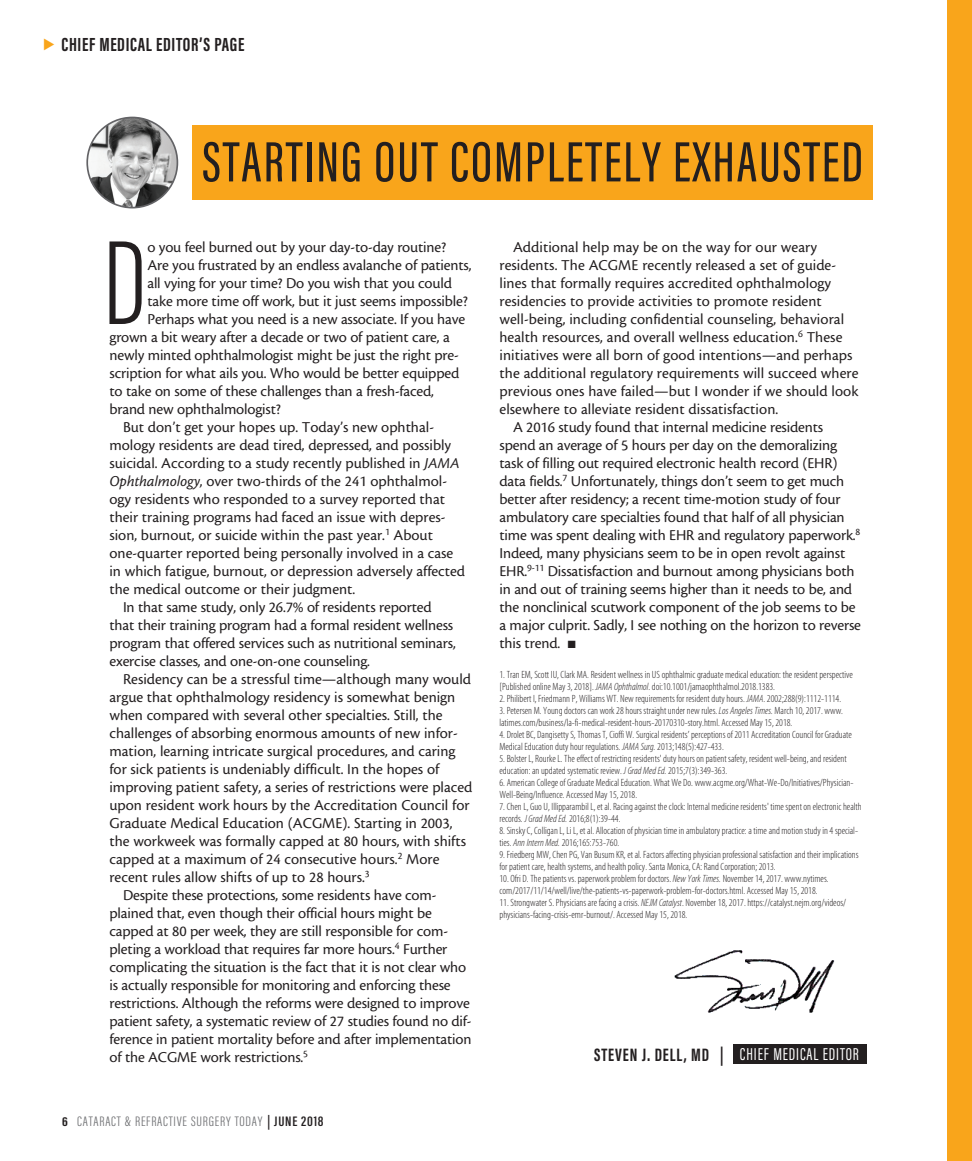
<style>
.page{position:relative;width:972px;height:1161px;background:#fff}
.page>*{position:absolute;margin:0;border:0;box-sizing:border-box;transform-origin:0 0}
.body_first{font:300 123.6px "Acumin Pro Extra Cond";color:#231f20}
.headline{font:500 58.5px "Acumin Pro Extra Cond";letter-spacing:.035em;color:#231f20}
.t1{font:700 19.5px "Acumin Pro Extra Cond";letter-spacing:.035em;color:#231f20}
.lead-in_highlighted{font:700 18.45px "Acumin Pro Extra Cond";letter-spacing:.05em;color:#231f20}
.lead-in_highlighted-2{font:17.7px "Acumin Pro Extra Cond";letter-spacing:.05em;color:#fff}
.body{font:15.75px/18px "Cronos MM 408 10";color:#231f20}
.body_first-2{font:15.75px "Cronos MM 408 10";letter-spacing:-.01em;color:#231f20}
.t2{font:300 14.1px "Acumin Pro Extra Cond";letter-spacing:.05em;color:#6c6d70;scale:1.11 1}
.footnote{font:10.5px/12px "Myriad MM 215 300";color:#231f20}
.s1{font-family:"Cronos MM It 408 10"}
.s2{font-weight:700;font-size:13.35px;color:#231f20}
.s3{font-weight:600;color:#231f20}
.s4{font-family:"Myriad MM It 215 300"}
</style>
<div class="page">
<div style="left:734px;top:1045px;width:133px;height:19px;background:#231f20"></div>
<div style="left:192px;top:125px;width:681px;height:75px;background:#f9a51b"></div>
<div style="left:948px;top:0;width:24px;height:1161px;background:#f9a51b"></div>
<img style="left:87px;top:117px;width:90px;height:91px;border-radius:45px">
<div style="left:86px;top:117px;width:92px;height:91px;border:2px solid #636366;border-radius:50%"></div>
<img style="left:674px;top:950px;width:161px;height:63px">
<p class="t1" style="left:62px;top:32px;width:184px">CHIEF MEDICAL EDITOR’S PAGE</p>
<p class="headline" style="left:202px;top:126px;width:662px">STARTING OUT COMPLETELY EXHAUSTED</p>
<p class="body_first" style="left:103px;top:209px;width:45px">D</p>
<p class="body_first-2" style="left:147px;top:239px;width:300px">o you feel burned out by your day-to-day routine?</p>
<p class="body_first-2" style="left:147px;top:257px;width:326px">Are you frustrated by an endless avalanche of patients,</p>
<p class="body_first-2" style="left:147px;top:275px;width:306px">all vying for your time? Do you wish that you could</p>
<p class="body_first-2" style="left:147px;top:293px;width:322px">take more time off work, but it just seems impossible?</p>
<p class="body_first-2" style="left:147px;top:311px;width:319px">Perhaps what you need is a new associate. If you have</p>
<p class="body_first-2" style="left:110px;top:329px;width:342px">grown a bit weary after a decade or two of patient care, a</p>
<p class="body_first-2" style="left:110px;top:347px;width:351px">newly minted ophthalmologist might be just the right pre-</p>
<p class="body_first-2" style="left:110px;top:365px;width:351px">scription for what ails you. Who would be better equipped</p>
<p class="body_first-2" style="left:110px;top:383px;width:326px">to take on some of these challenges than a fresh-faced,</p>
<p class="body_first-2" style="left:110px;top:401px;width:173px">brand new ophthalmologist?</p>
<p class="body" style="left:110px;top:418px;width:357px;text-indent:14px">But don’t get your hopes up. Today’s new ophthal&shy;mology residents are dead tired, depressed, and possibly suicidal. According to a study recently published in <span class="s1">JAMA Ophthalmology</span>, over two-thirds of the 241 ophthalmol&shy;ogy residents who responded to a survey reported that their training programs had faced an issue with depres&shy;sion, burnout, or suicide within the past year.<sup>1</sup> About one-quarter reported being personally involved in a case in which fatigue, burnout, or depression adversely affected the medical outcome or their judgment.</p>
<p class="body" style="left:110px;top:598px;width:348px;text-indent:14px">In that same study, only 26.7% of residents reported that their training program had a formal resident wellness program that offered services such as nutritional seminars, exercise classes, and one-on-one counseling.</p>
<p class="body" style="left:110px;top:670px;width:364px;text-indent:14px">Residency can be a stressful time—although many would argue that ophthalmology residency is somewhat benign when compared with several other specialties. Still, the challenges of absorbing enormous amounts of new infor&shy;mation, learning intricate surgical procedures, and caring for sick patients is undeniably difficult. In the hopes of improving patient safety, a series of restrictions were placed upon resident work hours by the Accreditation Council for Graduate Medical Education (ACGME). Starting in 2003, the workweek was formally capped at 80 hours, with shifts capped at a maximum of 24 consecutive hours.<sup>2</sup> More recent rules allow shifts of up to 28 hours.<sup>3</sup></p>
<p class="body" style="left:110px;top:886px;width:364px;text-indent:14px">Despite these protections, some residents have com&shy;plained that, even though their official hours might be capped at 80 per week, they are still responsible for com&shy;pleting a workload that requires far more hours.<sup>4</sup> Further complicating the situation is the fact that it is not clear who is actually responsible for monitoring and enforcing these restrictions. Although the reforms were designed to improve patient safety, a systematic review of 27 studies found no dif&shy;ference in patient mortality before and after implementation of the ACGME work restrictions.<sup>5</sup></p>
<p class="t2" style="left:62px;top:1113px;width:237px"><span class="s2">6</span> CATARACT &amp; REFRACTIVE SURGERY TODAY <span class="s3">| JUNE 2018</span></p>
<p class="body" style="left:500px;top:238px;width:361px;text-indent:14px">Additional help may be on the way for our weary residents. The ACGME recently released a set of guide&shy;lines that formally requires accredited ophthalmology residencies to provide activities to promote resident well-being, including confidential counseling, behavioral health resources, and overall wellness education.<sup>6</sup> These initiatives were all born of good intentions—and perhaps the additional regulatory requirements will succeed where previous ones have failed—but I wonder if we should look elsewhere to alleviate resident dissatisfaction.</p>
<p class="body" style="left:500px;top:418px;width:363px;text-indent:14px">A 2016 study found that internal medicine residents spend an average of 5 hours per day on the demoralizing task of filling out required electronic health record (EHR) data fields.<sup>7</sup> Unfortunately, things don’t seem to get much better after residency; a recent time-motion study of four ambulatory care specialties found that half of all physician time was spent dealing with EHR and regulatory paperwork.<sup>8<br></sup>Indeed, many physicians seem to be in open revolt against EHR.<sup>9-11</sup> Dissatisfaction and burnout among physicians both in and out of training seems higher than it needs to be, and the nonclinical scutwork component of the job seems to be a major culprit. Sadly, I see nothing on the horizon to reverse this trend. ■</p>
<p class="footnote" style="left:500px;top:669px;width:355px">1. Tran EM, Scott IU, Clark MA. Resident wellness in US ophthalmic graduate medical education: the resident perspective [Published online May 3, 2018]. <span class="s4">JAMA Ophthalmol</span>. doi:10.1001/jamaophthalmol.2018.1383.</p>
<p class="footnote" style="left:500px;top:693px;width:343px">2. Philibert I, Friedmann P, Williams WT. New requirements for resident duty hours. <span class="s4">JAMA</span>. 2002;288(9):1112-1114.</p>
<p class="footnote" style="left:500px;top:705px;width:345px">3. Petersen M. Young doctors can work 28 hours straight under new rules. <span class="s4">Los Angeles Times.</span> March 10, 2017. www. latimes.com/business/la-fi-medical-resident-hours-20170310-story.html. Accessed May 15, 2018.</p>
<p class="footnote" style="left:500px;top:729px;width:354px">4. Drolet BC, Dangisetty S, Thomas T, Cioffi W. Surgical residents’ perceptions of 2011 Accreditation Council for Graduate<br>Medical Education duty hour regulations. <span class="s4">JAMA Surg.</span> 2013;148(5):427-433.</p>
<p class="footnote" style="left:500px;top:753px;width:349px">5. Bolster L, Rourke L. The effect of restricting residents' duty hours on patient safety, resident well-being, and resident education: an updated systematic review. <span class="s4">J Grad Med Ed.</span> 2015;7(3):349-363.</p>
<p class="footnote" style="left:500px;top:777px;width:356px">6. American College of Graduate Medical Education. What We Do. www.acgme.org/What-We-Do/Initiatives/Physician-<br>Well-Being/Influence. Accessed May 15, 2018.</p>
<p class="footnote" style="left:500px;top:801px;width:364px">7. Chen L, Guo U, Illipparambil L, et al. Racing against the clock: Internal medicine residents' time spent on electronic health records. <span class="s4">J Grad Med Ed.</span> 2016;8(1):39-44.</p>
<p class="footnote" style="left:500px;top:825px;width:360px">8. Sinsky C, Colligan L, Li L, et al. Allocation of physician time in ambulatory practice: a time and motion study in 4 special&shy;ties. <span class="s4">Ann Intern Med.</span> 2016;165:753-760.</p>
<p class="footnote" style="left:500px;top:849px;width:361px">9. Friedberg MW, Chen PG, Van Busum KR, et al. Factors affecting physician professional satisfaction and their implications for patient care, health systems, and health policy. Santa Monica, CA: Rand Corporation; 2013.</p>
<p class="footnote" style="left:500px;top:873px;width:331px">10. Ofri D. The patients vs. paperwork problem for doctors. <span class="s4">New York Times.</span> November 14, 2017. www.nytimes. com/2017/11/14/well/live/the-patients-vs-paperwork-problem-for-doctors.html. Accessed May 15, 2018.</p>
<p class="footnote" style="left:500px;top:897px;width:348px">11. Strongwater S. Physicians are facing a crisis. <span class="s4">NEJM Catalyst</span>. November 18, 2017. https://catalyst.nejm.org/videos/ physicians-facing-crisis-emr-burnout/. Accessed May 15, 2018.</p>
<p class="lead-in_highlighted" style="left:594px;top:1043px;width:131px">STEVEN J. DELL, MD |</p>
<p class="lead-in_highlighted-2" style="left:740px;top:1044px;width:120px">CHIEF MEDICAL EDITOR</p>
</div>
